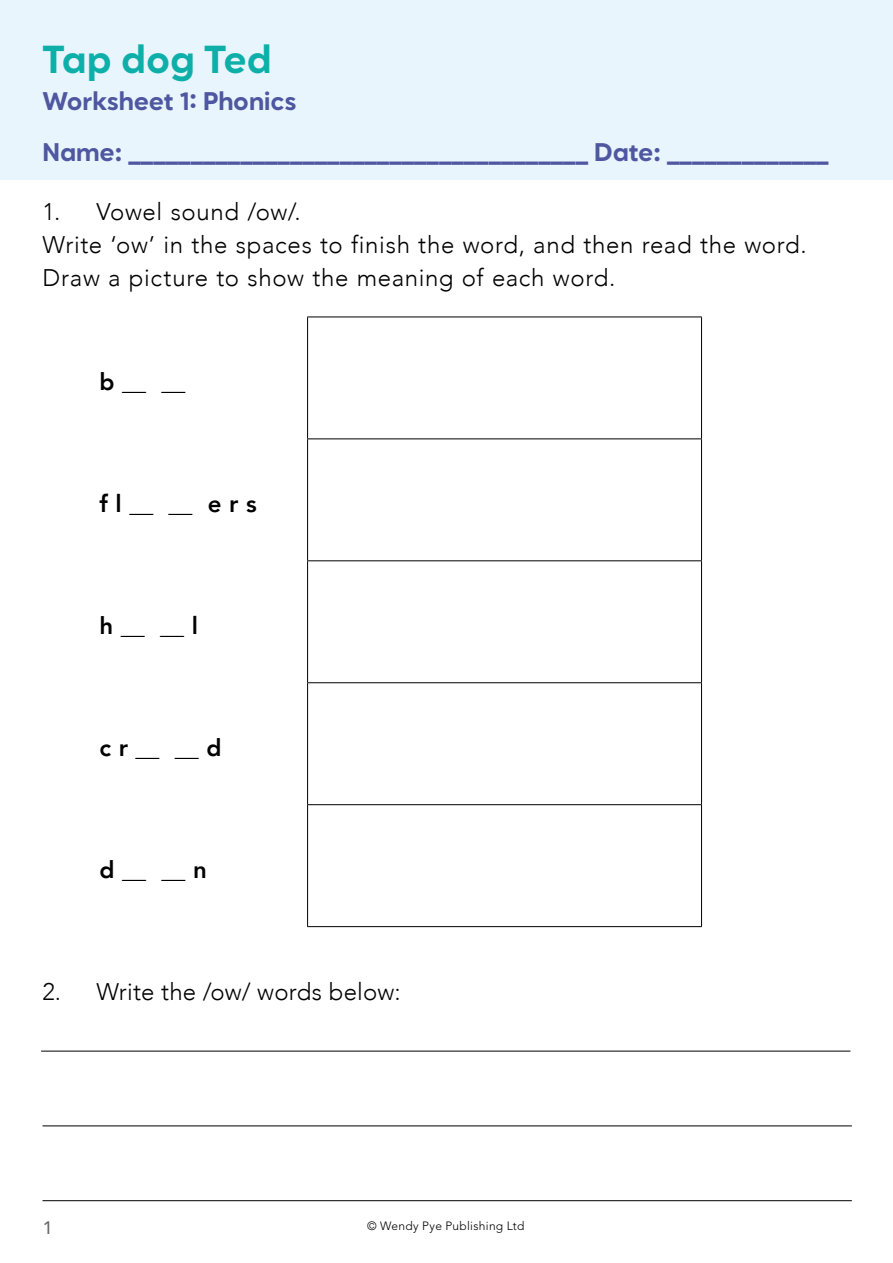
<style>
.page{position:relative;width:893px;height:1263px;background:#fff}
.page>*{position:absolute;margin:0;border:0;box-sizing:border-box;transform-origin:0 0}
.t1{font:700 39px "Kanyon";letter-spacing:-.005em;color:#0fafa9}
.Worksheet_number{font:700 25.5px "Kanyon";color:#4e57a0}
.body_copy_2021{font:300 24px/33px "Avenir";letter-spacing:.025em;color:#000}
.Numbered_question{font:300 24px "Avenir";letter-spacing:.005em;color:#000}
.Numbered_question-2{font:800 24px "Avenir";color:#000}
.t2{font:18px "Avenir LT Std";color:#626568;scale:1.05 1}
.t3{font:300 12px "Avenir LT Std";letter-spacing:.025em;color:#000}
</style>
<div class="page">
<div style="left:0;top:0;width:893px;height:179px;background:#e9f5fc"></div>
<hr style="left:307px;top:317px;width:395px;height:1px;background:#000">
<hr style="left:307px;top:317px;width:1px;height:121px;background:#000">
<hr style="left:701px;top:317px;width:1px;height:121px;background:#000">
<hr style="left:307px;top:438px;width:395px;height:1px;background:#000">
<hr style="left:307px;top:439px;width:1px;height:121px;background:#000">
<hr style="left:701px;top:439px;width:1px;height:121px;background:#000">
<hr style="left:307px;top:560px;width:395px;height:1px;background:#000">
<hr style="left:307px;top:561px;width:1px;height:121px;background:#000">
<hr style="left:701px;top:561px;width:1px;height:121px;background:#000">
<hr style="left:307px;top:682px;width:395px;height:1px;background:#000">
<hr style="left:307px;top:683px;width:1px;height:121px;background:#000">
<hr style="left:701px;top:683px;width:1px;height:121px;background:#000">
<hr style="left:307px;top:804px;width:395px;height:1px;background:#000">
<hr style="left:307px;top:805px;width:1px;height:121px;background:#000">
<hr style="left:701px;top:805px;width:1px;height:121px;background:#000">
<hr style="left:307px;top:926px;width:395px;height:1px;background:#000">
<hr style="left:41px;top:1051px;width:809px;height:1px;background:#000">
<hr style="left:43px;top:1125px;width:809px;height:1px;background:#000">
<hr style="left:43px;top:1200px;width:809px;height:1px;background:#000">
<p class="t1" style="left:43px;top:34px;width:231px">Tap dog Ted</p>
<p class="Worksheet_number" style="left:43px;top:84px;width:256px">Worksheet 1: Phonics</p>
<p class="Worksheet_number" style="left:43px;top:135px;width:788px">Name: _____________________________________ Date: _____________</p>
<p class="body_copy_2021" style="left:43px;top:195px;width:260px">1. Vowel sound /ow/.</p>
<p class="body_copy_2021" style="left:43px;top:228px;width:766px">Write ‘ow’ in the spaces to finish the word, and then read the word.<br>Draw a picture to show the meaning of each word.</p>
<p class="Numbered_question-2" style="left:100px;top:363px;width:87px">b _ _</p>
<p class="Numbered_question-2" style="left:100px;top:485px;width:159px">f l _ _ e r s</p>
<p class="Numbered_question-2" style="left:100px;top:607px;width:100px">h _ _ l</p>
<p class="Numbered_question-2" style="left:100px;top:729px;width:124px">c r _ _ d</p>
<p class="Numbered_question-2" style="left:100px;top:851px;width:109px">d _ _ n</p>
<p class="Numbered_question" style="left:43px;top:978px;width:360px">2. Write the /ow/ words below:</p>
<p class="t2" style="left:43px;top:1217px;width:12px">1</p>
<p class="t3" style="left:367px;top:1218px;width:159px">© Wendy Pye Publishing Ltd</p>
</div>
